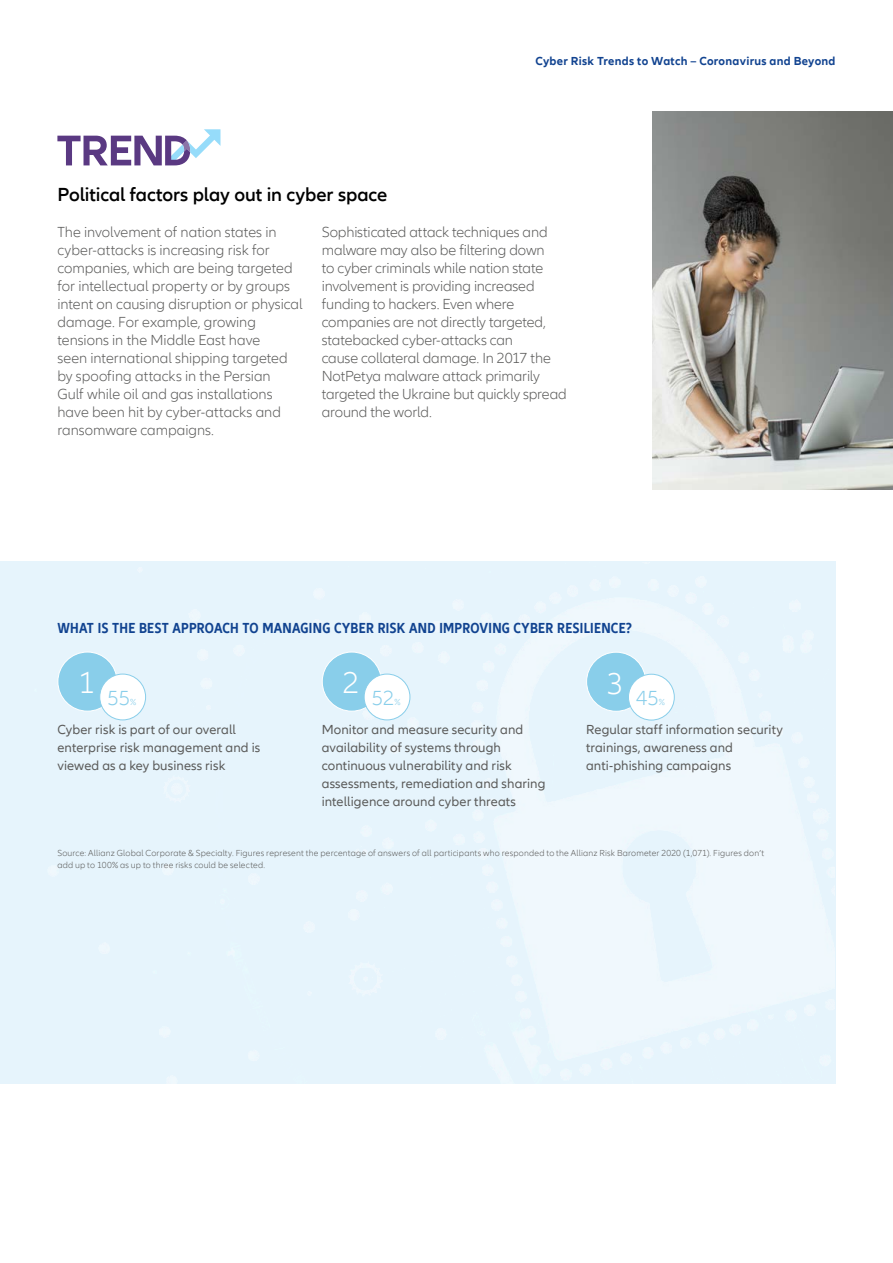
<style>
.page{position:relative;width:893px;height:1263px;background:#fff}
.page>*{position:absolute;margin:0;border:0;box-sizing:border-box;transform-origin:0 0}
.t1{font:300 30.9px "Allianz Neo";color:#fff}
.t2{font:300 21px "Allianz Neo";color:#89ceea}
.t3{font:600 19.5px "Allianz Neo";letter-spacing:-.005em;color:#000}
.t4{font:300 15px/18px "Allianz Neo";letter-spacing:-.005em;color:#5b5b5a}
.t5{font:700 condensed 15px "Allianz Neo";letter-spacing:.02em;color:#114390}
.t6{font:13.5px/18px "Allianz Neo";letter-spacing:.005em;color:#5b5b5a}
.t7{font:700 12px "Allianz Neo";letter-spacing:.025em;color:#114390}
.t8{font:300 9px/12px "Allianz Neo";letter-spacing:.015em;color:#5b5b5a}
.t9{font:300 9px "Allianz Neo";color:#89ceea}
</style>
<div class="page">
<svg style="left:57px;top:129px;width:163px;height:36px"></svg>
<img style="left:652px;top:111px;width:241px;height:378px">
<div style="left:58px;top:652px;width:59px;height:59px;background:#89ceea;border-radius:50%"></div>
<div style="left:57px;top:651px;width:60px;height:61px;border:1px solid #fff;border-radius:50%"></div>
<div style="left:322px;top:652px;width:59px;height:59px;background:#89ceea;border-radius:50%"></div>
<div style="left:322px;top:651px;width:60px;height:61px;border:1px solid #fff;border-radius:50%"></div>
<div style="left:587px;top:652px;width:59px;height:59px;background:#89ceea;border-radius:50%"></div>
<div style="left:586px;top:652px;width:60px;height:60px;border:1px solid #fff;border-radius:50%"></div>
<div style="left:100px;top:674px;width:46px;height:46px;background:#fff;border-radius:50%"></div>
<div style="left:99px;top:674px;width:47px;height:46px;border:1px solid #89ceea;border-radius:50%"></div>
<div style="left:364px;top:674px;width:46px;height:46px;background:#fff;border-radius:50%"></div>
<div style="left:364px;top:674px;width:46px;height:46px;border:1px solid #89ceea;border-radius:50%"></div>
<div style="left:628px;top:674px;width:46px;height:46px;background:#fff;border-radius:50%"></div>
<div style="left:628px;top:674px;width:47px;height:46px;border:1px solid #89ceea;border-radius:50%"></div>
<h3 class="t3" style="left:57px;top:184px;width:331px">Political factors play out in cyber space</h3>
<p class="t7" style="left:535px;top:54px;width:302px">Cyber Risk Trends to Watch – Coronavirus and Beyond</p>
<p class="t4" style="left:57px;top:224px;width:247px">The involvement of nation states in cyber-attacks is increasing risk for companies, which are being targeted for intellectual property or by groups intent on causing disruption or physical damage. For example, growing tensions in the Middle East have<br>seen international shipping targeted by spoofing attacks in the Persian<br>Gulf while oil and gas installations have been hit by cyber-attacks and ransomware campaigns.</p>
<p class="t4" style="left:322px;top:224px;width:247px">Sophisticated attack techniques and malware may also be filtering down<br>to cyber criminals while nation state involvement is providing increased funding to hackers. Even where companies are not directly targeted, statebacked cyber-attacks can<br>cause collateral damage. In 2017 the NotPetya malware attack primarily targeted the Ukraine but quickly spread around the world.</p>
<p class="t5" style="left:57px;top:620px;width:576px">WHAT IS THE BEST APPROACH TO MANAGING CYBER RISK AND IMPROVING CYBER RESILIENCE?</p>
<h1 class="t1" style="left:79px;top:666px;width:18px">1</h1>
<h1 class="t1" style="left:343px;top:666px;width:18px">2</h1>
<h1 class="t1" style="left:607px;top:666px;width:18px">3</h1>
<h2 class="t2" style="left:108px;top:686px;width:24px">55</h2>
<p class="t9" style="left:130px;top:697px;width:8px">%</p>
<h2 class="t2" style="left:372px;top:686px;width:24px">52</h2>
<p class="t9" style="left:394px;top:697px;width:8px">%</p>
<h2 class="t2" style="left:636px;top:686px;width:24px">45</h2>
<p class="t9" style="left:659px;top:697px;width:8px">%</p>
<p class="t6" style="left:57px;top:721px;width:204px">Cyber risk is part of our overall enterprise risk management and is viewed as a key business risk</p>
<p class="t6" style="left:322px;top:721px;width:225px">Monitor and measure security and availability of systems through continuous vulnerability and risk assessments, remediation and sharing intelligence around cyber threats</p>
<p class="t6" style="left:586px;top:721px;width:198px">Regular staff information security trainings, awareness and anti-phishing campaigns</p>
<p class="t8" style="left:57px;top:848px;width:708px">Source: Allianz Global Corporate &amp; Specialty. Figures represent the percentage of answers of all participants who responded to the Allianz Risk Barometer 2020 (1,071). Figures don’t add up to 100% as up to three risks could be selected.</p>
</div>
